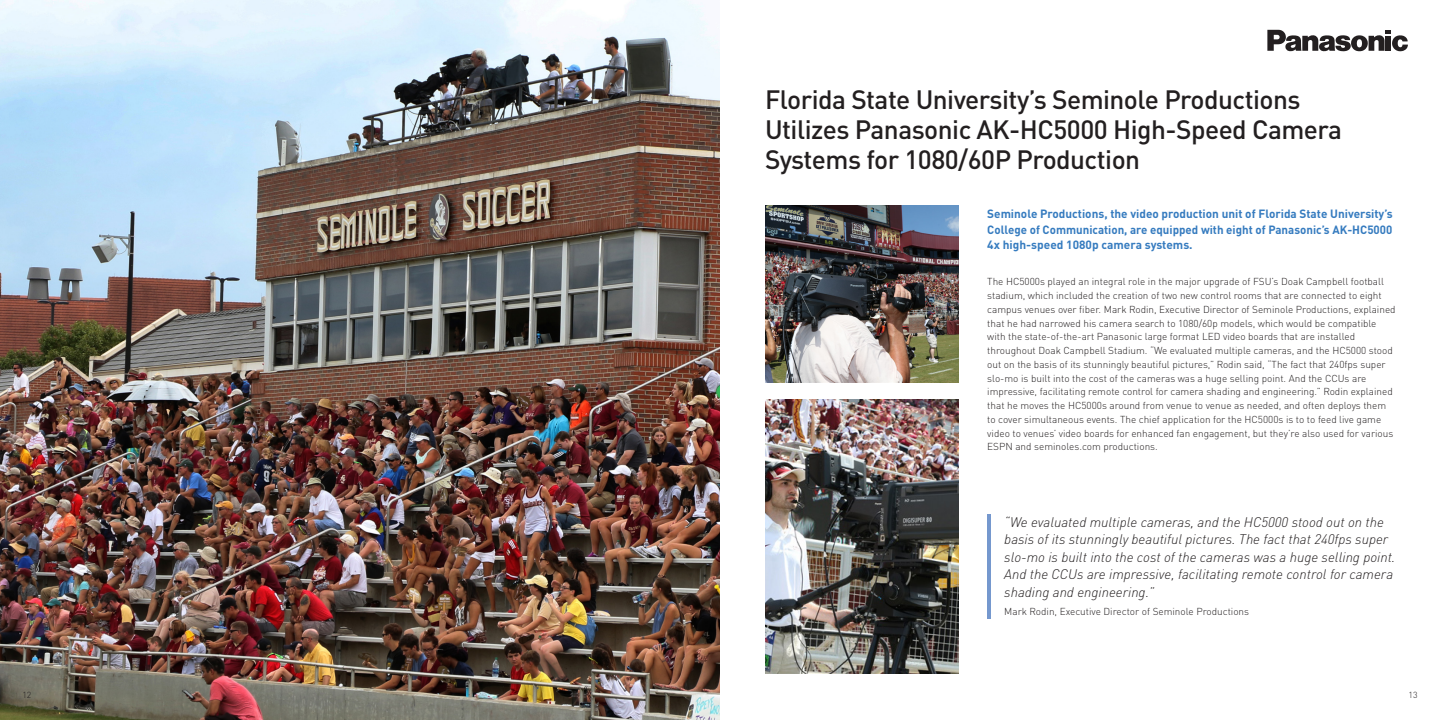
<style>
.page{position:relative;width:1440px;height:720px;background:#fff}
.page>*{position:absolute;margin:0;border:0;box-sizing:border-box;transform-origin:0 0}
.t1{font:500 26.25px/30px "DINOT";letter-spacing:-.02em;color:#231f20}
.t2{font:italic 300 13.75px/17.5px "DINOT";color:#231f20}
.t3{font:700 11.88px/15.6px "DINOT";color:#357bbf;text-align:justify}
.t4{font:300 10px/13.8px "DINOT";color:#231f20}
.t5{font:300 8.75px "DINOT";color:#231f20}
</style>
<div class="page">
<svg style="left:1267px;top:30px;width:141px;height:21px"></svg>
<img style="left:0;top:0;width:720px;height:720px">
<img style="left:765px;top:206px;width:193px;height:176px">
<img style="left:765px;top:399px;width:193px;height:275px">
<hr style="left:987px;top:514px;width:4px;height:105px;background:#7598ce">
<p class="t5" style="left:22px;top:689px;width:10px">12</p>
<p class="t1" style="left:765px;top:83px;width:579px">Florida State University’s Seminole Productions<br>Utilizes Panasonic AK-HC5000 High-Speed Camera<br>Systems for 1080/60P Production</p>
<p class="t3" style="left:987px;top:206px;width:407px">Seminole Productions, the video production unit of Florida State University’s College of Communication, are equipped with eight of Panasonic’s AK-HC5000<br>4x high-speed 1080p camera systems.</p>
<p class="t4" style="left:987px;top:275px;width:410px">The HC5000s played an integral role in the major upgrade of FSU’s Doak Campbell football stadium, which included the creation of two new control rooms that are connected to eight campus venues over fiber. Mark Rodin, Executive Director of Seminole Productions, explained that he had narrowed his camera search to 1080/60p models, which would be compatible with the state-of-the-art Panasonic large format LED video boards that are installed throughout Doak Campbell Stadium. “We evaluated multiple cameras, and the HC5000 stood out on the basis of its stunningly beautiful pictures,” Rodin said, “The fact that 240fps super slo-mo is built into the cost of the cameras was a huge selling point. And the CCUs are impressive, facilitating remote control for camera shading and engineering.” Rodin explained that he moves the HC5000s around from venue to venue as needed, and often deploys them to cover simultaneous events. The chief application for the HC5000s is to to feed live game video to venues’ video boards for enhanced fan engagement, but they’re also used for various ESPN and seminoles.com productions.</p>
<p class="t2" style="left:1004px;top:513px;width:393px">“We evaluated multiple cameras, and the HC5000 stood out on the basis of its stunningly beautiful pictures. The fact that 240fps super slo-mo is built into the cost of the cameras was a huge selling point.<br>And the CCUs are impressive, facilitating remote control for camera shading and engineering.”</p>
<p class="t4" style="left:1004px;top:604px;width:246px">Mark Rodin, Executive Director of Seminole Productions</p>
<p class="t5" style="left:1409px;top:689px;width:10px">13</p>
</div>
